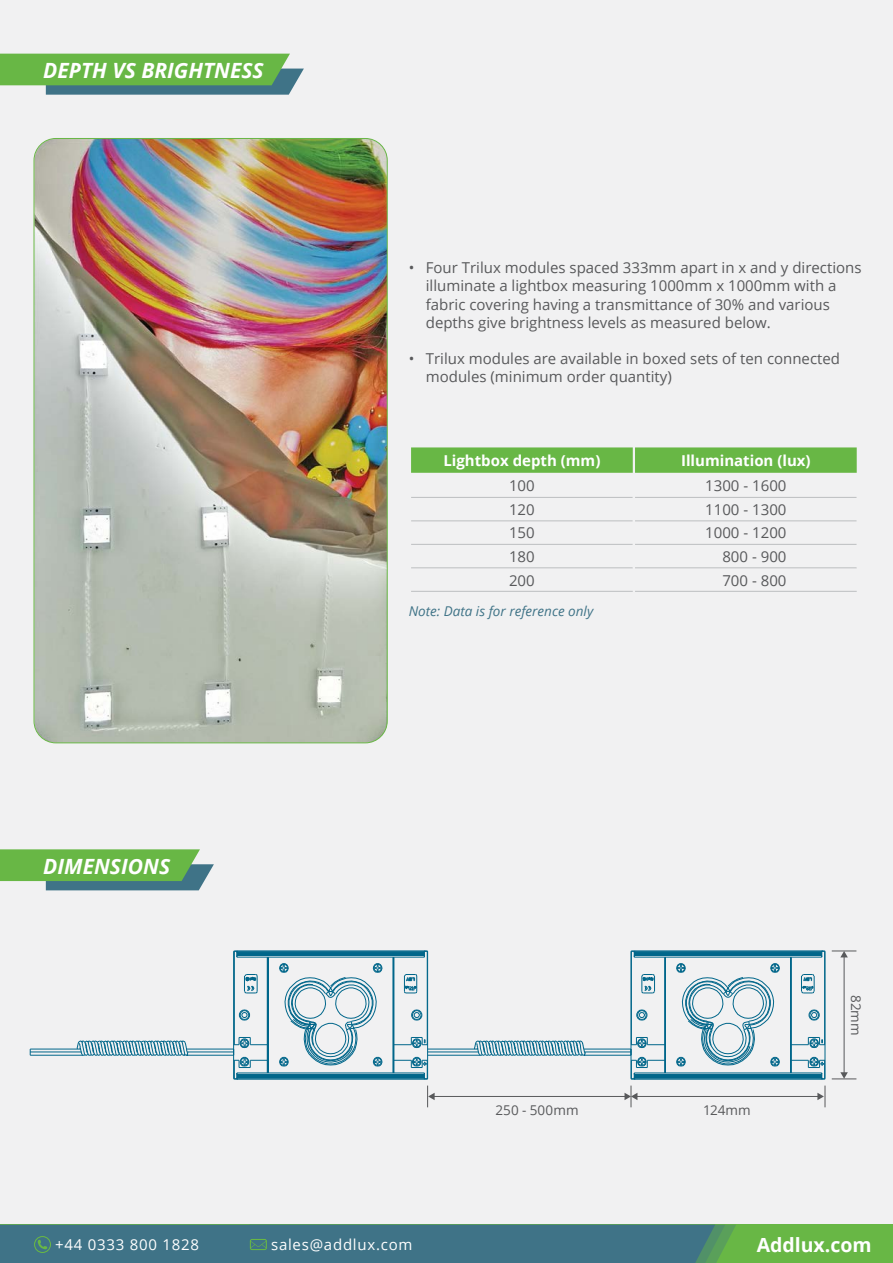
<style>
.page{position:relative;width:893px;height:1263px;background:#f1f1f2}
.page>*{position:absolute;margin:0;border:0;box-sizing:border-box;transform-origin:0 0}
.t1{font:italic 700 21px "Open Sans";color:#fff}
.t2{font:700 19.5px "Open Sans";color:#fff}
.t3{font:15px/18px "Open Sans";color:#58595b}
.t4{font:700 15px "Open Sans";color:#fff}
.t5{font:15px "Open Sans";letter-spacing:.05em;color:#fff}
.t6{font:italic 13.5px "Open Sans";color:#3f7387}
.t7{font:13.5px "Open Sans";letter-spacing:.005em;color:#58595b}
</style>
<div class="page">
<div style="left:0;top:1225px;width:893px;height:38px;background:#68b745"></div>
<div style="left:0;top:1225px;width:736px;height:38px;background:#3f7387"></div>
<svg style="left:0;top:849px;width:214px;height:41px;background:#6eaf64"></svg>
<hr style="left:631px;top:951px;width:194px;height:1px;background:#00668a">
<hr style="left:634px;top:952px;width:188px;height:1px;background:#00668a">
<hr style="left:634px;top:953px;width:188px;height:1px;background:#00668a">
<hr style="left:634px;top:954px;width:188px;height:1px;background:#00668a">
<hr style="left:634px;top:955px;width:188px;height:1px;background:#00668a">
<hr style="left:634px;top:957px;width:188px;height:1px;background:#00668a">
<hr style="left:825px;top:951px;width:1px;height:128px;background:#00668a">
<hr style="left:824px;top:951px;width:1px;height:94px;background:#00668a">
<hr style="left:634px;top:1073px;width:188px;height:1px;background:#00668a">
<hr style="left:634px;top:1074px;width:188px;height:1px;background:#00668a">
<hr style="left:634px;top:1075px;width:188px;height:1px;background:#00668a">
<hr style="left:634px;top:1076px;width:188px;height:1px;background:#00668a">
<hr style="left:634px;top:1077px;width:188px;height:1px;background:#00668a">
<hr style="left:631px;top:1078px;width:194px;height:1px;background:#00668a">
<hr style="left:631px;top:1079px;width:194px;height:1px;background:#00668a">
<hr style="left:791px;top:957px;width:1px;height:116px;background:#00668a">
<hr style="left:790px;top:957px;width:1px;height:116px;background:#00668a">
<hr style="left:665px;top:957px;width:1px;height:116px;background:#00668a">
<hr style="left:664px;top:957px;width:1px;height:116px;background:#00668a">
<hr style="left:631px;top:951px;width:1px;height:128px;background:#00668a">
<svg style="left:809px;top:1010px;width:10px;height:10px"></svg>
<svg style="left:791px;top:1037px;width:34px;height:11px"></svg>
<svg style="left:636px;top:1010px;width:11px;height:10px"></svg>
<svg style="left:801px;top:974px;width:14px;height:20px"></svg>
<svg style="left:641px;top:974px;width:14px;height:20px"></svg>
<svg style="left:676px;top:963px;width:104px;height:103px"></svg>
<svg style="left:821px;top:951px;width:5px;height:6px"></svg>
<svg style="left:631px;top:951px;width:4px;height:6px"></svg>
<hr style="left:584px;top:1049px;width:47px;height:1px;background:#00668a">
<hr style="left:428px;top:1049px;width:50px;height:1px;background:#00668a">
<hr style="left:428px;top:1052px;width:51px;height:1px;background:#00668a">
<hr style="left:584px;top:1052px;width:47px;height:1px;background:#00668a">
<hr style="left:584px;top:1055px;width:47px;height:1px;background:#00668a">
<hr style="left:428px;top:1055px;width:52px;height:1px;background:#00668a">
<svg style="left:474px;top:1041px;width:112px;height:15px"></svg>
<hr style="left:234px;top:951px;width:194px;height:1px;background:#00668a">
<hr style="left:237px;top:952px;width:187px;height:1px;background:#00668a">
<hr style="left:237px;top:953px;width:187px;height:1px;background:#00668a">
<hr style="left:237px;top:954px;width:187px;height:1px;background:#00668a">
<hr style="left:237px;top:955px;width:187px;height:1px;background:#00668a">
<hr style="left:237px;top:957px;width:187px;height:1px;background:#00668a">
<hr style="left:427px;top:951px;width:1px;height:128px;background:#00668a">
<hr style="left:237px;top:1073px;width:187px;height:1px;background:#00668a">
<hr style="left:237px;top:1074px;width:187px;height:1px;background:#00668a">
<hr style="left:237px;top:1075px;width:187px;height:1px;background:#00668a">
<hr style="left:237px;top:1076px;width:187px;height:1px;background:#00668a">
<hr style="left:237px;top:1077px;width:187px;height:1px;background:#00668a">
<hr style="left:234px;top:1078px;width:194px;height:1px;background:#00668a">
<hr style="left:234px;top:1079px;width:193px;height:1px;background:#00668a">
<hr style="left:394px;top:957px;width:1px;height:116px;background:#00668a">
<hr style="left:393px;top:957px;width:1px;height:116px;background:#00668a">
<hr style="left:268px;top:957px;width:1px;height:116px;background:#00668a">
<hr style="left:267px;top:957px;width:1px;height:116px;background:#00668a">
<hr style="left:234px;top:951px;width:1px;height:94px;background:#00668a">
<hr style="left:233px;top:951px;width:1px;height:128px;background:#00668a">
<svg style="left:411px;top:1010px;width:11px;height:10px"></svg>
<svg style="left:394px;top:1037px;width:34px;height:11px"></svg>
<svg style="left:239px;top:1010px;width:11px;height:10px"></svg>
<svg style="left:244px;top:974px;width:14px;height:20px"></svg>
<svg style="left:279px;top:963px;width:103px;height:103px"></svg>
<svg style="left:424px;top:951px;width:3px;height:6px"></svg>
<svg style="left:234px;top:951px;width:4px;height:6px"></svg>
<svg style="left:233px;top:1037px;width:35px;height:43px"></svg>
<hr style="left:187px;top:1049px;width:47px;height:1px;background:#00668a">
<hr style="left:30px;top:1049px;width:51px;height:1px;background:#00668a">
<hr style="left:30px;top:1052px;width:51px;height:1px;background:#00668a">
<hr style="left:187px;top:1052px;width:47px;height:1px;background:#00668a">
<hr style="left:187px;top:1055px;width:47px;height:1px;background:#00668a">
<hr style="left:30px;top:1055px;width:53px;height:1px;background:#00668a">
<svg style="left:77px;top:1041px;width:111px;height:15px"></svg>
<svg style="left:404px;top:974px;width:13px;height:20px"></svg>
<hr style="left:636px;top:1096px;width:182px;height:1px;background:#58595b">
<svg style="left:791px;top:1057px;width:35px;height:50px"></svg>
<hr style="left:433px;top:1096px;width:193px;height:1px;background:#58595b">
<svg style="left:624px;top:1037px;width:41px;height:70px"></svg>
<svg style="left:393px;top:1057px;width:42px;height:50px"></svg>
<hr style="left:844px;top:956px;width:1px;height:117px;background:#58595b">
<svg style="left:832px;top:1072px;width:24px;height:7px"></svg>
<svg style="left:832px;top:950px;width:24px;height:7px"></svg>
<svg style="left:0;top:54px;width:304px;height:41px;background:#6aad60"></svg>
<img style="left:34px;top:138px;width:352px;height:605px">
<svg style="left:411px;top:447px;width:446px;height:26px;background:#6bb849"></svg>
<hr style="left:635px;top:591px;width:222px;height:1px;background:#bcbec0">
<hr style="left:411px;top:591px;width:222px;height:1px;background:#bcbec0">
<hr style="left:635px;top:567px;width:222px;height:1px;background:#bcbec0">
<hr style="left:411px;top:567px;width:222px;height:1px;background:#bcbec0">
<hr style="left:635px;top:544px;width:222px;height:1px;background:#bcbec0">
<hr style="left:411px;top:544px;width:222px;height:1px;background:#bcbec0">
<hr style="left:635px;top:520px;width:222px;height:1px;background:#bcbec0">
<hr style="left:411px;top:520px;width:222px;height:1px;background:#bcbec0">
<hr style="left:635px;top:497px;width:222px;height:1px;background:#bcbec0">
<hr style="left:411px;top:497px;width:222px;height:1px;background:#bcbec0">
<hr style="left:633px;top:447px;width:2px;height:26px;background:#f1f1f2">
<h1 class="t1" style="left:43px;top:55px;width:222px">DEPTH VS BRIGHTNESS</h1>
<h1 class="t1" style="left:43px;top:851px;width:128px">DIMENSIONS</h1>
<p class="t3" style="left:426px;top:259px;width:437px;text-indent:-17px">• Four Trilux modules spaced 333mm apart in x and y directions illuminate a lightbox measuring 1000mm x 1000mm with a fabric covering having a transmittance of 30% and various depths give brightness levels as measured below.</p>
<p class="t3" style="left:426px;top:349px;width:416px;text-indent:-17px">• Trilux modules are available in boxed sets of ten connected modules (minimum order quantity)</p>
<p class="t4" style="left:443px;top:450px;width:158px">Lightbox depth (mm)</p>
<p class="t4" style="left:681px;top:450px;width:131px">Illumination (lux)</p>
<p class="t3" style="left:509px;top:477px;width:27px">100</p>
<p class="t3" style="left:705px;top:477px;width:83px">1300 - 1600</p>
<p class="t3" style="left:509px;top:500px;width:27px">120</p>
<p class="t3" style="left:705px;top:500px;width:83px">1100 - 1300</p>
<p class="t3" style="left:509px;top:523px;width:27px">150</p>
<p class="t3" style="left:705px;top:523px;width:83px">1000 - 1200</p>
<p class="t3" style="left:509px;top:547px;width:27px">180</p>
<p class="t3" style="left:722px;top:547px;width:66px">800 - 900</p>
<p class="t3" style="left:509px;top:571px;width:27px">200</p>
<p class="t3" style="left:722px;top:571px;width:66px">700 - 800</p>
<p class="t6" style="left:409px;top:601px;width:186px">Note: Data is for reference only</p>
<p class="t7" style="left:495px;top:1100px;width:85px">250 - 500mm</p>
<p class="t7" style="left:703px;top:1100px;width:49px">124mm</p>
<p class="t7" style="left:865px;top:995px;width:42px;rotate:90deg">82mm</p>
<p class="t5" style="left:55px;top:1234px;width:145px">+44 0333 800 1828</p>
<p class="t5" style="left:271px;top:1234px;width:143px">sales@addlux.com</p>
<h2 class="t2" style="left:757px;top:1231px;width:116px">Addlux.com</h2>
</div>
